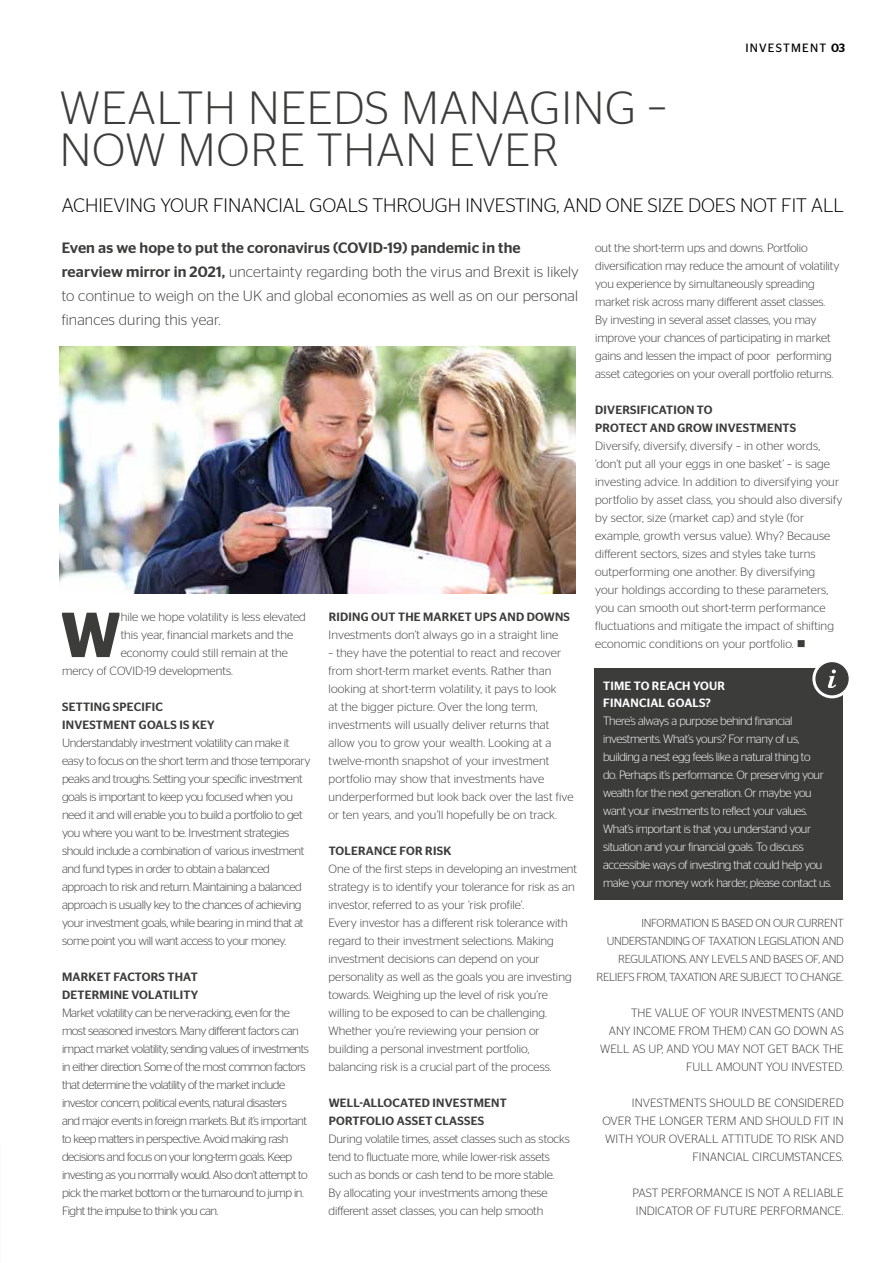
<style>
.page{position:relative;width:893px;height:1263px;background:#fff}
.page>*{position:absolute;margin:0;border:0;box-sizing:border-box;transform-origin:0 0}
.t1{font:600 63.45px "Stag Sans";color:#3c3c3b}
.t2{font:300 46.5px/42px "Stag Sans";letter-spacing:.02em;color:#3c3c3b}
.t3{font:300 19.5px "Stag Sans";color:#000}
.t4{font:300 15px/24px "Stag Sans";letter-spacing:.01em;color:#3c3c3b}
.t5{font:300 12px/18px "Stag Sans";letter-spacing:-.01em;color:#3c3c3b}
.t6{font:300 12px/18px "Stag Sans";letter-spacing:.01em;color:#3c3c3b}
.t7{font:300 12px/18px "Stag Sans";letter-spacing:-.04em;color:#3c3c3b}
.t8{font:300 12px/18px "Stag Sans";letter-spacing:-.03em;color:#3c3c3b}
.t9{font:300 12px/18px "Stag Sans";letter-spacing:-.03em;color:#fff}
.t10{font:500 12px/18px "Stag Sans";letter-spacing:.02em;color:#3c3c3b}
.t11{font:500 12px/16.5px "Stag Sans";letter-spacing:.02em;color:#fff}
.t12{font:12px "Stag Sans";letter-spacing:.1em;color:#000}
.t13{font:300 11.7px/18px "Stag Sans";letter-spacing:-.03em;color:#3c3c3b;text-align:right}
.s1{font-weight:500}
</style>
<div class="page">
<div style="left:595px;top:668px;width:248px;height:231px;background:#3c3c3b"></div>
<div style="left:814px;top:661px;width:36px;height:36px;background:#3c3c3b;border-radius:50%"></div>
<div style="left:812px;top:659px;width:40px;height:39px;border:3px solid #fff;border-radius:50%"></div>
<svg style="left:828px;top:669px;width:8px;height:19px"></svg>
<img style="left:60px;top:347px;width:515px;height:246px">
<h2 class="t2" style="left:60px;top:87px;width:608px">WEALTH NEEDS MANAGING –<br>NOW MORE THAN EVER</h2>
<p class="t12" style="left:745px;top:41px;width:101px">INVESTMENT <span class="s1">03</span></p>
<h3 class="t3" style="left:62px;top:194px;width:784px">ACHIEVING YOUR FINANCIAL GOALS THROUGH INVESTING, AND ONE SIZE DOES NOT FIT ALL</h3>
<p class="t4" style="left:62px;top:236px;width:519px"><span class="s1">Even as we hope to put the coronavirus (COVID-19) pandemic in the rearview mirror in 2021,</span> uncertainty regarding both the virus and Brexit is likely to continue to weigh on the UK and global economies as well as on our personal finances during this year.</p>
<p class="t5" style="left:595px;top:239px;width:246px">out the short-term ups and downs. Portfolio diversification may reduce the amount of volatility you experience by simultaneously spreading market risk across many different asset classes.<br>By investing in several asset classes, you may improve your chances of participating in market gains and lessen the impact of poor‐performing asset categories on your overall portfolio returns.</p>
<p class="t10" style="left:595px;top:401px;width:203px">DIVERSIFICATION TO<br>PROTECT AND GROW INVESTMENTS</p>
<p class="t6" style="left:595px;top:437px;width:249px">Diversify, diversify, diversify – in other words, ’don’t put all your eggs in one basket’ – is sage investing advice. In addition to diversifying your portfolio by asset class, you should also diversify by sector, size (market cap) and style (for example, growth versus value). Why? Because different sectors, sizes and styles take turns outperforming one another. By diversifying<br>your holdings according to these parameters, you can smooth out short-term performance fluctuations and mitigate the impact of shifting economic conditions on your portfolio. ■</p>
<p class="t10" style="left:329px;top:608px;width:243px">RIDING OUT THE MARKET UPS AND DOWNS</p>
<p class="t6" style="left:329px;top:626px;width:231px">Investments don’t always go in a straight line</p>
<p class="t6" style="left:329px;top:644px;width:246px">– they have the potential to react and recover from short-term market events. Rather than looking at short-term volatility, it pays to look<br>at the bigger picture. Over the long term, investments will usually deliver returns that allow you to grow your wealth. Looking at a twelve-month snapshot of your investment portfolio may show that investments have underperformed but look back over the last five or ten years, and you’ll hopefully be on track.</p>
<p class="t10" style="left:329px;top:842px;width:124px">TOLERANCE FOR RISK</p>
<p class="t5" style="left:329px;top:860px;width:250px">One of the first steps in developing an investment strategy is to identify your tolerance for risk as an investor, referred to as your ‘risk profile’.<br>Every investor has a different risk tolerance with regard to their investment selections. Making investment decisions can depend on your personality as well as the goals you are investing towards. Weighing up the level of risk you’re willing to be exposed to can be challenging.<br>Whether you’re reviewing your pension or building a personal investment portfolio, balancing risk is a crucial part of the process.</p>
<p class="t10" style="left:329px;top:1094px;width:180px">WELL-ALLOCATED INVESTMENT<br>PORTFOLIO ASSET CLASSES</p>
<p class="t5" style="left:329px;top:1130px;width:243px">During volatile times, asset classes such as stocks tend to fluctuate more, while lower-risk assets such as bonds or cash tend to be more stable.<br>By allocating your investments among these different asset classes, you can help smooth</p>
<h1 class="t1" style="left:61px;top:598px;width:61px">W</h1>
<p class="t5" style="left:121px;top:608px;width:187px">hile we hope volatility is less elevated</p>
<p class="t5" style="left:121px;top:626px;width:174px">this year, financial markets and the</p>
<p class="t5" style="left:121px;top:644px;width:169px">economy could still remain at the</p>
<p class="t5" style="left:62px;top:662px;width:172px">mercy of COVID-19 developments.</p>
<p class="t10" style="left:62px;top:698px;width:154px">SETTING SPECIFIC<br>INVESTMENT GOALS IS KEY</p>
<p class="t8" style="left:62px;top:734px;width:250px">Understandably investment volatility can make it easy to focus on the short term and those temporary peaks and troughs. Setting your specific investment goals is important to keep you focused when you need it and will enable you to build a portfolio to get you where you want to be. Investment strategies should include a combination of various investment and fund types in order to obtain a balanced approach to risk and return. Maintaining a balanced approach is usually key to the chances of achieving your investment goals, while bearing in mind that at some point you will want access to your money.</p>
<p class="t10" style="left:62px;top:968px;width:138px">MARKET FACTORS THAT<br>DETERMINE VOLATILITY</p>
<p class="t7" style="left:62px;top:1004px;width:249px">Market volatility can be nerve-racking, even for the most seasoned investors. Many different factors can impact market volatility, sending values of investments in either direction. Some of the most common factors that determine the volatility of the market include investor concern, political events, natural disasters<br>and major events in foreign markets. But it’s important to keep matters in perspective. Avoid making rash decisions and focus on your long-term goals. Keep investing as you normally would. Also don’t attempt to pick the market bottom or the turnaround to jump in.<br>Fight the impulse to think you can.</p>
<p class="t11" style="left:603px;top:678px;width:123px">TIME TO REACH YOUR<br>FINANCIAL GOALS?</p>
<p class="t9" style="left:603px;top:711px;width:230px">There’s always a purpose behind financial investments. What’s yours? For many of us, building a nest egg feels like a natural thing to<br>do. Perhaps it’s performance. Or preserving your wealth for the next generation. Or maybe you want your investments to reflect your values.<br>What’s important is that you understand your situation and your financial goals. To discuss accessible ways of investing that could help you make your money work harder, please contact us.</p>
<p class="t13" style="left:597px;top:914px;width:249px">INFORMATION IS BASED ON OUR CURRENT UNDERSTANDING OF TAXATION LEGISLATION AND REGULATIONS. ANY LEVELS AND BASES OF, AND RELIEFS FROM, TAXATION ARE SUBJECT TO CHANGE.</p>
<p class="t5" style="left:600px;top:1004px;width:245px;text-align:right">THE VALUE OF YOUR INVESTMENTS (AND<br>ANY INCOME FROM THEM) CAN GO DOWN AS<br>WELL AS UP, AND YOU MAY NOT GET BACK THE<br>FULL AMOUNT YOU INVESTED.</p>
<p class="t5" style="left:602px;top:1094px;width:243px;text-align:right">INVESTMENTS SHOULD BE CONSIDERED OVER THE LONGER TERM AND SHOULD FIT IN WITH YOUR OVERALL ATTITUDE TO RISK AND FINANCIAL CIRCUMSTANCES.</p>
<p class="t5" style="left:632px;top:1184px;width:213px">PAST PERFORMANCE IS NOT A RELIABLE<br>INDICATOR OF FUTURE PERFORMANCE.</p>
</div>
